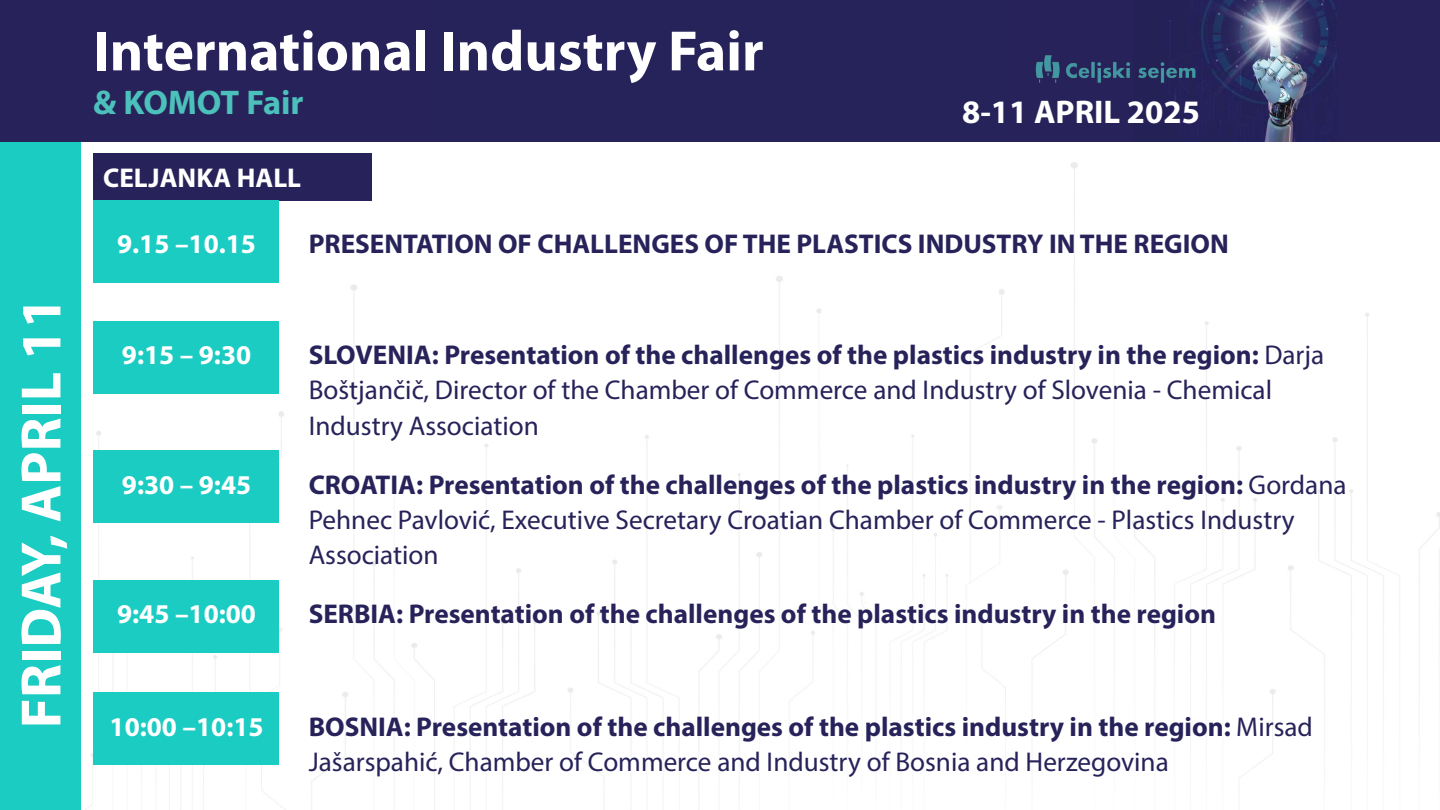
<style>
.page{position:relative;width:1440px;height:810px;background:#fff}
.page>*{position:absolute;margin:0;border:0;box-sizing:border-box;transform-origin:0 0}
.t1{font:700 57.3px "Myriad Pro";color:#fff}
.t2{font:700 34.3px "Myriad Pro";color:#4cc1bb}
.t3{font:700 32.8px "Myriad Pro";color:#fff}
.t4{font:27.2px/35.2px "Myriad Pro";color:#27235a}
.t5{font:700 27.2px "Myriad Pro";color:#27235a}
.t6{font:700 27.2px "Myriad Pro";color:#fff}
.s1{font-weight:700}
</style>
<div class="page">
<div style="left:0;top:0;width:81px;height:810px;background:#1bccc3"></div>
<div style="left:0;top:0;width:1440px;height:142px;background:#27235a"></div>
<img style="left:1170px;top:0;width:167px;height:125px">
<img style="left:1035px;top:48px;width:168px;height:42px">
<img style="left:88px;top:125px;width:1352px;height:685px">
<div style="left:93px;top:153px;width:279px;height:48px;background:#27235a"></div>
<div style="left:93px;top:201px;width:186px;height:82px;background:#1bccc3"></div>
<div style="left:93px;top:321px;width:186px;height:73px;background:#1bccc3"></div>
<div style="left:93px;top:450px;width:186px;height:73px;background:#1bccc3"></div>
<div style="left:93px;top:580px;width:186px;height:73px;background:#1bccc3"></div>
<div style="left:93px;top:692px;width:186px;height:73px;background:#1bccc3"></div>
<h1 class="t1" style="left:17px;top:728px;width:433px;rotate:-90deg">FRIDAY, APRIL 11</h1>
<h1 class="t1" style="left:93px;top:27px;width:672px">International Industry Fair</h1>
<p class="t2" style="left:93px;top:88px;width:212px">&amp; KOMOT Fair</p>
<p class="t3" style="left:962px;top:98px;width:239px">8-11 APRIL 2025</p>
<p class="t6" style="left:103px;top:166px;width:199px">CELJANKA HALL</p>
<p class="t6" style="left:117px;top:233px;width:140px">9.15 –10.15</p>
<p class="t5" style="left:309px;top:233px;width:922px">PRESENTATION OF CHALLENGES OF THE PLASTICS INDUSTRY IN THE REGION</p>
<p class="t6" style="left:122px;top:344px;width:131px">9:15 – 9:30</p>
<p class="t6" style="left:122px;top:473px;width:131px">9:30 – 9:45</p>
<p class="t4" style="left:309px;top:340px;width:1017px"><span class="s1">SLOVENIA: Presentation of the challenges of the plastics industry in the region:</span> Darja<br>Boštjančič, Director of the Chamber of Commerce and Industry of Slovenia - Chemical<br>Industry Association</p>
<p class="t4" style="left:309px;top:469px;width:1039px"><span class="s1">CROATIA: Presentation of the challenges of the plastics industry in the region:</span> Gordana<br>Pehnec Pavlović, Executive Secretary Croatian Chamber of Commerce - Plastics Industry<br>Association</p>
<p class="t6" style="left:117px;top:603px;width:140px">9:45 –10:00</p>
<p class="t5" style="left:309px;top:603px;width:909px">SERBIA: Presentation of the challenges of the plastics industry in the region</p>
<p class="t6" style="left:122px;top:712px;width:24px">1.</p>
<p class="t6" style="left:214px;top:712px;width:54px">2.00</p>
<p class="t6" style="left:110px;top:715px;width:156px">10:00 –10:15</p>
<p class="t4" style="left:309px;top:711px;width:1006px"><span class="s1">BOSNIA: Presentation of the challenges of the plastics industry in the region:</span> Mirsad<br>Jašarspahić, Chamber of Commerce and Industry of Bosnia and Herzegovina</p>
</div>
